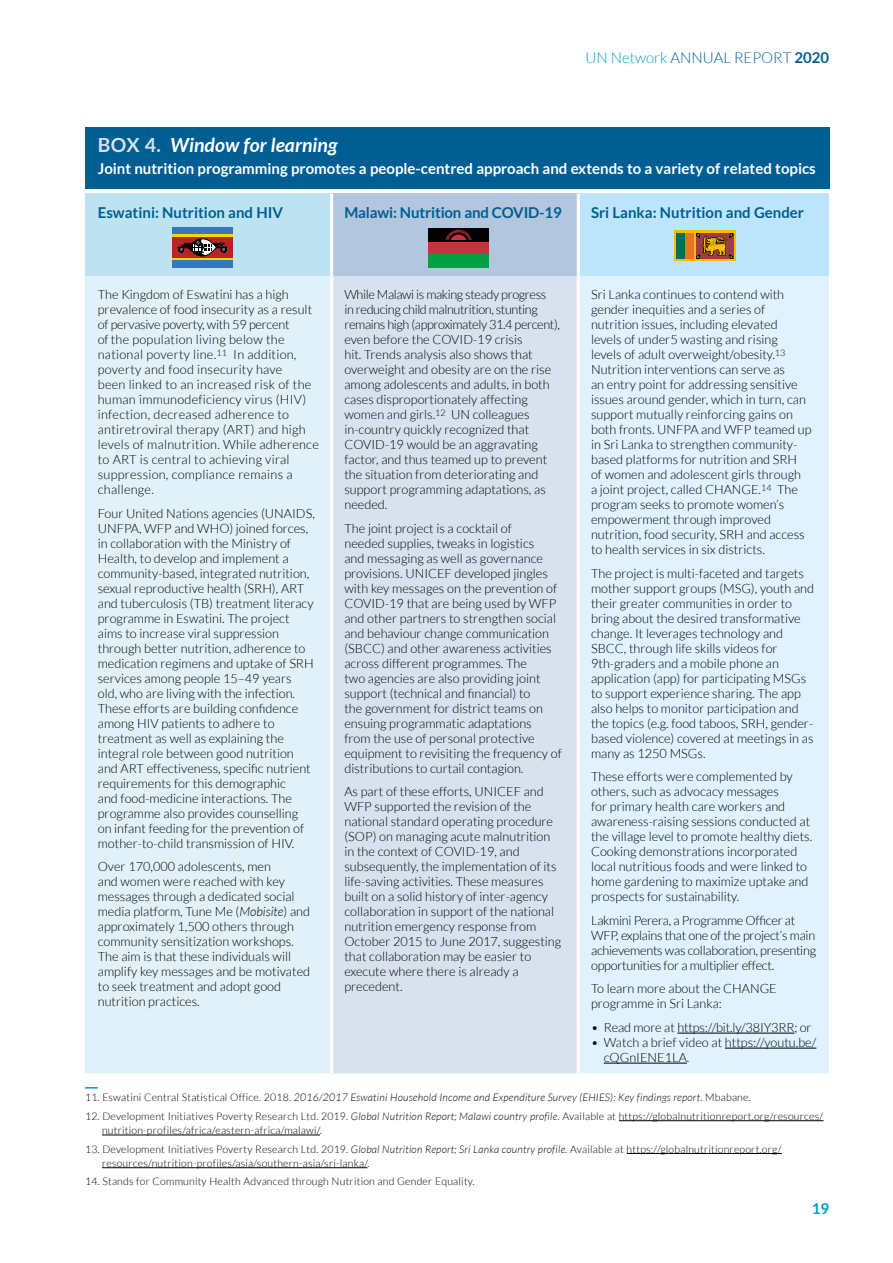
<style>
.page{position:relative;width:893px;height:1263px;background:#fff}
.page>*{position:absolute;margin:0;border:0;box-sizing:border-box;transform-origin:0 0}
.t1{font:italic 700 19.5px "Lato";color:#fff}
.t2{font:700 15px "Lato";color:#fff}
.t3{font:700 15px "Lato";color:#005e92}
.t4{font:300 15px "Lato";color:#005e92}
.t5{font:700 15px "Lato";color:#009dcc}
.t6{font:300 12.75px/15px "Lato";color:#000}
.t7{font:300 12.75px/15px "Lato";letter-spacing:.02em;color:#000}
.t8{font:300 12.75px/15px "Lato";letter-spacing:-.02em;color:#000}
.t9{font:300 10.5px/14.2px "Lato";letter-spacing:.02em;color:#000}
.t10{font:italic 300 10.5px "Lato";letter-spacing:.02em;color:#000}
.s1{color:#009dcc}
.s2{font-weight:700}
.s3{font-style:normal;color:#d8e2ef}
.s4{font-style:italic}
.s5{font-style:normal}
</style>
<div class="page">
<div style="left:85px;top:193px;width:247px;height:83px;background:#bde3f3"></div>
<div style="left:332px;top:193px;width:246px;height:83px;background:#b2c6de"></div>
<div style="left:578px;top:193px;width:251px;height:83px;background:#bce4fa"></div>
<div style="left:85px;top:276px;width:247px;height:799px;background:#e0f1fa"></div>
<div style="left:332px;top:276px;width:246px;height:799px;background:#d8e2ef"></div>
<div style="left:578px;top:276px;width:251px;height:799px;background:#dff2fd"></div>
<hr style="left:85px;top:1073px;width:247px;height:3px;background:#fff">
<hr style="left:332px;top:1073px;width:246px;height:3px;background:#fff">
<hr style="left:578px;top:1073px;width:251px;height:3px;background:#fff">
<hr style="left:330px;top:193px;width:3px;height:83px;background:#fff">
<hr style="left:577px;top:193px;width:3px;height:83px;background:#fff">
<hr style="left:330px;top:276px;width:3px;height:797px;background:#fff">
<hr style="left:577px;top:276px;width:3px;height:797px;background:#fff">
<hr style="left:677px;top:1033px;width:117px;height:1px;background:#000">
<hr style="left:725px;top:1048px;width:91px;height:1px;background:#000">
<hr style="left:604px;top:1063px;width:83px;height:1px;background:#000">
<div style="left:85px;top:128px;width:744px;height:61px;background:#005e92"></div>
<div style="left:172px;top:227px;width:60px;height:40px;background:#3776ba"></div>
<div style="left:172px;top:235px;width:60px;height:25px;background:linear-gradient(to right,#b42726,#b42726)"></div>
<div style="left:172px;top:237px;width:60px;height:20px;background:#b42726"></div>
<div style="left:178px;top:247px;width:49px;height:1px;border:1px solid #000"></div>
<svg style="left:178px;top:239px;width:48px;height:17px"></svg>
<div style="left:428px;top:228px;width:61px;height:39px;background:#000"></div>
<div style="left:428px;top:241px;width:61px;height:14px;background:#ca313d"></div>
<svg style="left:445px;top:229px;width:27px;height:13px"></svg>
<hr style="left:428px;top:240px;width:61px;height:1px;background:#000">
<div style="left:428px;top:255px;width:61px;height:12px;background:#009f44"></div>
<div style="left:674px;top:231px;width:61px;height:30px;background:linear-gradient(to right,#f7bd00,#f7bd00)"></div>
<div style="left:685px;top:233px;width:8px;height:26px;background:#ea7423"></div>
<div style="left:676px;top:233px;width:9px;height:26px;background:#007059"></div>
<svg style="left:696px;top:233px;width:37px;height:1px"></svg>
<svg style="left:696px;top:234px;width:37px;height:25px"></svg>
<svg style="left:85px;top:1087px;width:13px;height:1px"></svg>
<hr style="left:619px;top:1120px;width:204px;height:1px;background:#000">
<hr style="left:102px;top:1135px;width:218px;height:1px;background:#000">
<hr style="left:627px;top:1153px;width:155px;height:1px;background:#000">
<hr style="left:102px;top:1167px;width:265px;height:1px;background:#000">
<p class="t4" style="left:585px;top:50px;width:245px"><span class="s1">UN Network</span> ANNUAL REPORT <span class="s2">2020</span></p>
<h1 class="t1" style="left:98px;top:133px;width:241px"><span class="s3">BOX 4.</span> Window for learning</h1>
<p class="t2" style="left:98px;top:160px;width:719px">Joint nutrition programming promotes a people-centred approach and extends to a variety of related topics</p>
<p class="t3" style="left:98px;top:204px;width:187px">Eswatini: Nutrition and HIV</p>
<p class="t3" style="left:344px;top:204px;width:219px">Malawi: Nutrition and COVID-19</p>
<p class="t3" style="left:591px;top:204px;width:214px">Sri Lanka: Nutrition and Gender</p>
<p class="t7" style="left:98px;top:287px;width:223px">The Kingdom of Eswatini has a high prevalence of food insecurity as a result of pervasive poverty, with 59 percent<br>of the population living below the national poverty line.<sup>11</sup> In addition, poverty and food insecurity have<br>been linked to an increased risk of the human immunodeficiency virus (HIV) infection, decreased adherence to antiretroviral therapy (ART) and high levels of malnutrition. While adherence to ART is central to achieving viral suppression, compliance remains a challenge.</p>
<p class="t6" style="left:98px;top:506px;width:219px">Four United Nations agencies (UNAIDS, UNFPA, WFP and WHO) joined forces, in collaboration with the Ministry of Health, to develop and implement a community-based, integrated nutrition, sexual reproductive health (SRH), ART and tuberculosis (TB) treatment literacy programme in Eswatini. The project aims to increase viral suppression through better nutrition, adherence to medication regimens and uptake of SRH services among people 15–49 years<br>old, who are living with the infection.<br>These efforts are building confidence among HIV patients to adhere to treatment as well as explaining the integral role between good nutrition and ART effectiveness, specific nutrient requirements for this demographic<br>and food-medicine interactions. The programme also provides counselling on infant feeding for the prevention of mother-to-child transmission of HIV.</p>
<p class="t6" style="left:98px;top:859px;width:214px">Over 170,000 adolescents, men<br>and women were reached with key messages through a dedicated social media platform, Tune Me (<span class="s4">Mobisite</span>) and approximately 1,500 others through community sensitization workshops.<br>The aim is that these individuals will amplify key messages and be motivated to seek treatment and adopt good nutrition practices.</p>
<p class="t6" style="left:344px;top:287px;width:217px">While Malawi is making steady progress<br>in reducing child malnutrition, stunting remains high (approximately 31.4 percent), even before the COVID-19 crisis<br>hit. Trends analysis also shows that overweight and obesity are on the rise among adolescents and adults, in both cases disproportionately affecting women and girls.<sup>12</sup> UN colleagues in-country quickly recognized that COVID-19 would be an aggravating factor, and thus teamed up to prevent the situation from deteriorating and support programming adaptations, as needed.</p>
<p class="t6" style="left:344px;top:521px;width:219px">The joint project is a cocktail of<br>needed supplies, tweaks in logistics<br>and messaging as well as governance provisions. UNICEF developed jingles with key messages on the prevention of COVID-19 that are being used by WFP and other partners to strengthen social and behaviour change communication (SBCC) and other awareness activities across different programmes. The<br>two agencies are also providing joint support (technical and financial) to<br>the government for district teams on ensuing programmatic adaptations<br>from the use of personal protective equipment to revisiting the frequency of distributions to curtail contagion.</p>
<p class="t6" style="left:344px;top:784px;width:218px">As part of these efforts, UNICEF and WFP supported the revision of the national standard operating procedure (SOP) on managing acute malnutrition in the context of COVID-19, and subsequently, the implementation of its life-saving activities. These measures built on a solid history of inter-agency collaboration in support of the national nutrition emergency response from October 2015 to June 2017, suggesting that collaboration may be easier to execute where there is already a precedent.</p>
<p class="t6" style="left:591px;top:287px;width:222px">Sri Lanka continues to contend with gender inequities and a series of nutrition issues, including elevated<br>levels of under5 wasting and rising levels of adult overweight/obesity.<sup>13<br></sup>Nutrition interventions can serve as<br>an entry point for addressing sensitive issues around gender, which in turn, can support mutually reinforcing gains on both fronts. UNFPA and WFP teamed up in Sri Lanka to strengthen community&shy;based platforms for nutrition and SRH<br>of women and adolescent girls through<br>a joint project, called CHANGE.<sup>14</sup> The program seeks to promote women’s empowerment through improved nutrition, food security, SRH and access to health services in six districts.</p>
<p class="t6" style="left:591px;top:566px;width:225px">The project is multi-faceted and targets mother support groups (MSG), youth and their greater communities in order to bring about the desired transformative change. It leverages technology and SBCC, through life skills videos for 9th-graders and a mobile phone an application (app) for participating MSGs to support experience sharing. The app also helps to monitor participation and the topics (e.g. food taboos, SRH, gender&shy;based violence) covered at meetings in as many as 1250 MSGs.</p>
<p class="t6" style="left:591px;top:769px;width:223px">These efforts were complemented by others, such as advocacy messages<br>for primary health care workers and awareness-raising sessions conducted at the village level to promote healthy diets.<br>Cooking demonstrations incorporated local nutritious foods and were linked to home gardening to maximize uptake and prospects for sustainability.</p>
<p class="t8" style="left:591px;top:913px;width:227px">Lakmini Perera, a Programme Officer at WFP, explains that one of the project’s main achievements was collaboration, presenting opportunities for a multiplier effect.</p>
<p class="t6" style="left:591px;top:981px;width:187px">To learn more about the CHANGE programme in Sri Lanka:</p>
<p class="t6" style="left:591px;top:1020px;width:222px">• Read more at https://bit.ly/38IY3RR; or</p>
<p class="t6" style="left:604px;top:1035px;width:214px;text-indent:-13px">• Watch a brief video at https://youtu.be/ cQGnIENE1LA.</p>
<p class="t10" style="left:85px;top:1092px;width:667px"><span class="s5">11. Eswatini Central Statistical Office. 2018.</span> 2016/2017 Eswatini Household Income and Expenditure Survey (EHIES): Key findings report<span class="s5">. Mbabane.</span></p>
<p class="t9" style="left:102px;top:1109px;width:723px;text-indent:-17px">12. Development Initiatives Poverty Research Ltd. 2019. <span class="s4">Global Nutrition Report; Malawi country profile.</span> Available at https://globalnutritionreport.org/resources/ nutrition-profiles/africa/eastern-africa/malawi/.</p>
<p class="t9" style="left:102px;top:1142px;width:681px;text-indent:-17px">13. Development Initiatives Poverty Research Ltd. 2019. <span class="s4">Global Nutrition Report; Sri Lanka country profile.</span> Available at https://globalnutritionreport.org/ resources/nutrition-profiles/asia/southern-asia/sri-lanka/.</p>
<p class="t9" style="left:85px;top:1174px;width:391px">14. Stands for Community Health Advanced through Nutrition and Gender Equality.</p>
<p class="t5" style="left:812px;top:1199px;width:19px">19</p>
</div>
